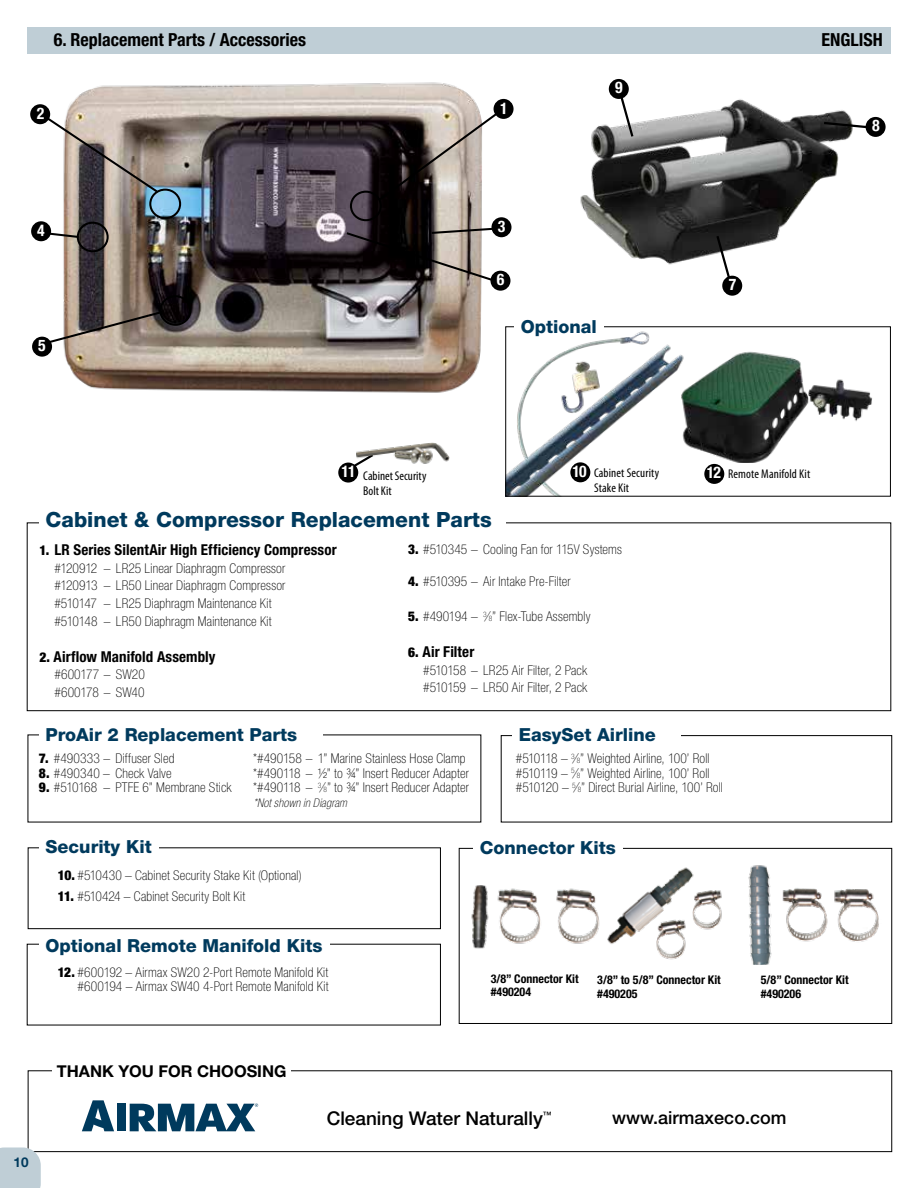
<style>
.page{position:relative;width:918px;height:1188px;background:#fff}
.page>*{position:absolute;margin:0;border:0;box-sizing:border-box;transform-origin:0 0}
.t1{font:800 21px "Helvetica Neue LT Pro";color:#003a5d}
.t2{font:500 18.9px "Helvetica Neue LT Pro";color:#000}
.t3{font:800 18px "Helvetica Neue LT Pro";color:#003a5d}
.t4{font:700 condensed 18px "Helvetica Neue LT Pro";color:#000}
.t5{font:500 18px "Helvetica Neue LT Pro";color:#000}
.t6{font:700 16.35px "Helvetica Neue LT Pro";color:#000}
.t7{font:700 condensed 16.05px "Helvetica Neue LT Pro";color:#fff}
.t8{font:700 condensed 15px "Helvetica Neue LT Pro";letter-spacing:.005em;color:#000}
.t9{font:100 condensed 13.5px/14.5px "Helvetica Neue LT Pro";letter-spacing:.01em;color:#000}
.t10{font:700 13.5px "Helvetica Neue LT Pro";color:#003a5d}
.t11{font:condensed 12.75px/14.9px "Myriad Pro";letter-spacing:.01em;color:#000}
.t12{font:700 condensed 12px/13.5px "Helvetica Neue LT Pro";color:#000}
.t13{font:italic 100 condensed 12px "Helvetica Neue LT Pro";letter-spacing:.015em;color:#000}
.s1{font-weight:900}
.s2{font-size:7.35px}
.s3{font-weight:900;font-size:13.5px}
</style>
<div class="page">
<img style="left:580px;top:87px;width:272px;height:178px">
<div style="left:27px;top:27px;width:864px;height:27px;background:#bfced6"></div>
<div style="left:28px;top:1071px;width:864px;height:81px;border:1px solid #000"></div>
<div style="left:52px;top:1065px;width:239px;height:17px;background:#fff"></div>
<div style="left:27px;top:523px;width:864px;height:188px;border:1px solid #000"></div>
<div style="left:39px;top:512px;width:467px;height:16px;background:#fff"></div>
<svg style="left:616px;top:85px;width:19px;height:54px"></svg>
<div style="left:609px;top:79px;width:20px;height:20px;background:#000;border-radius:50%"></div>
<div style="left:459px;top:848px;width:433px;height:176px;border:1px solid #000"></div>
<div style="left:473px;top:841px;width:150px;height:14px;background:#fff"></div>
<img style="left:607px;top:867px;width:115px;height:93px">
<img style="left:748px;top:865px;width:131px;height:99px">
<svg style="left:715px;top:233px;width:19px;height:50px"></svg>
<div style="left:722px;top:276px;width:20px;height:20px;background:#000;border-radius:50%"></div>
<div style="left:866px;top:117px;width:20px;height:20px;background:#000;border-radius:50%"></div>
<img style="left:506px;top:888px;width:94px;height:56px">
<img style="left:471px;top:885px;width:35px;height:64px">
<div style="left:28px;top:848px;width:413px;height:81px;border:1px solid #000"></div>
<div style="left:39px;top:840px;width:119px;height:17px;background:#fff"></div>
<svg style="left:344px;top:462px;width:15px;height:11px"></svg>
<img style="left:355px;top:442px;width:95px;height:26px">
<div style="left:338px;top:463px;width:20px;height:20px;background:#000;border-radius:50%"></div>
<img style="left:505px;top:326px;width:184px;height:170px">
<div style="left:570px;top:462px;width:20px;height:20px;background:#000;border-radius:50%"></div>
<div style="left:704px;top:464px;width:20px;height:20px;background:#000;border-radius:50%"></div>
<div style="left:514px;top:318px;width:90px;height:16px;background:#fff"></div>
<img style="left:666px;top:349px;width:206px;height:114px">
<img style="left:30px;top:82px;width:493px;height:328px">
<div style="left:159px;top:295px;width:32px;height:31px;border:2px solid #000;border-radius:50%"></div>
<div style="left:77px;top:222px;width:32px;height:30px;border:2px solid #000;border-radius:50%"></div>
<div style="left:491px;top:217px;width:21px;height:20px;background:#000;border-radius:50%"></div>
<div style="left:350px;top:191px;width:32px;height:30px;border:2px solid #000;border-radius:50%"></div>
<svg style="left:494px;top:99px;width:20px;height:20px"></svg>
<div style="left:30px;top:104px;width:20px;height:20px;background:#000;border-radius:50%"></div>
<div style="left:490px;top:271px;width:21px;height:20px;background:#000;border-radius:50%"></div>
<div style="left:31px;top:221px;width:20px;height:20px;background:#000;border-radius:50%"></div>
<div style="left:149px;top:189px;width:32px;height:30px;border:2px solid #000;border-radius:50%"></div>
<svg style="left:32px;top:337px;width:20px;height:20px"></svg>
<div style="left:117px;top:1104px;width:9px;height:27px;background:#003a5d"></div>
<svg style="left:82px;top:1100px;width:32px;height:31px"></svg>
<svg style="left:130px;top:1104px;width:128px;height:27px"></svg>
<div style="left:0;top:1148px;width:41px;height:40px;background:#bfced6"></div>
<svg style="left:822px;top:120px;width:47px;height:12px"></svg>
<svg style="left:377px;top:102px;width:133px;height:100px"></svg>
<svg style="left:37px;top:107px;width:123px;height:87px"></svg>
<svg style="left:344px;top:220px;width:161px;height:66px;background:#605958"></svg>
<svg style="left:47px;top:224px;width:34px;height:15px"></svg>
<svg style="left:36px;top:310px;width:128px;height:41px"></svg>
<h3 class="t4" style="left:54px;top:29px;width:253px">6. Replacement Parts / Accessories</h3>
<h3 class="t4" style="left:822px;top:29px;width:63px">ENGLISH</h3>
<p class="t7" style="left:615px;top:78px;width:9px">9</p>
<h3 class="t3" style="left:521px;top:316px;width:78px">Optional</h3>
<p class="t7" style="left:729px;top:275px;width:9px">7</p>
<p class="t7" style="left:342px;top:462px;width:16px">11</p>
<p class="t7" style="left:572px;top:461px;width:16px">10</p>
<p class="t7" style="left:707px;top:463px;width:16px">12</p>
<p class="t11" style="left:594px;top:466px;width:66px">Cabinet Security<br>Stake Kit</p>
<p class="t11" style="left:728px;top:466px;width:84px">Remote Manifold Kit</p>
<p class="t11" style="left:363px;top:468px;width:65px">Cabinet Security<br>Bolt Kit</p>
<h1 class="t1" style="left:46px;top:507px;width:448px">Cabinet &amp; Compressor Replacement Parts</h1>
<p class="t9" style="left:408px;top:542px;width:215px"><span class="s1">3.</span> #510345 – Cooling Fan for 115V Systems</p>
<p class="t9" style="left:408px;top:574px;width:164px"><span class="s1">4.</span> #510395 – Air Intake Pre-Filter</p>
<p class="t9" style="left:408px;top:609px;width:184px"><span class="s1">5.</span> #490194 – <sup>3</sup>⁄<span class="s2">8</span>” Flex-Tube Assembly</p>
<p class="t8" style="left:408px;top:643px;width:68px"><span class="s3">6.</span> Air Filter</p>
<p class="t9" style="left:423px;top:661px;width:166px;line-height:17.5px">#510158 – LR25 Air Filter, 2 Pack #510159 – LR50 Air Filter, 2 Pack</p>
<p class="t8" style="left:39px;top:541px;width:299px"><span class="s3">1.</span> LR Series SilentAir High Efficiency Compressor</p>
<p class="t9" style="left:54px;top:559px;width:233px;line-height:17.5px">#120912 – LR25 Linear Diaphragm Compressor #120913 – LR50 Linear Diaphragm Compressor #510147 – LR25 Diaphragm Maintenance Kit #510148 – LR50 Diaphragm Maintenance Kit</p>
<p class="t8" style="left:39px;top:648px;width:178px"><span class="s3">2.</span> Airflow Manifold Assembly</p>
<p class="t9" style="left:54px;top:666px;width:92px;line-height:17.2px">#600177 – SW20 #600178 – SW40</p>
<h3 class="t3" style="left:46px;top:724px;width:253px">ProAir 2 Replacement Parts</h3>
<h3 class="t3" style="left:519px;top:724px;width:139px">EasySet Airline</h3>
<p class="t9" style="left:39px;top:751px;width:137px"><span class="s1">7.</span> #490333 – Diffuser Sled</p>
<p class="t9" style="left:39px;top:766px;width:134px"><span class="s1">8.</span> #490340 – Check Valve</p>
<p class="t9" style="left:39px;top:780px;width:194px"><span class="s1">9.</span> #510168 – PTFE 6” Membrane Stick</p>
<p class="t9" style="left:516px;top:751px;width:209px">#510118 – <sup>3</sup>⁄<span class="s2">8</span>” Weighted Airline, 100’ Roll #510119 – <sup>5</sup>⁄<span class="s2">8</span>” Weighted Airline, 100’ Roll #510120 – <sup>5</sup>⁄<span class="s2">8</span>” Direct Burial Airline, 100’ Roll</p>
<p class="t9" style="left:253px;top:751px;width:217px">*#490158 – 1” Marine Stainless Hose Clamp *#490118 – ½” to ¾” Insert Reducer Adapter *#490118 – <sup>3</sup>⁄<span class="s2">8</span>” to ¾” Insert Reducer Adapter</p>
<p class="t13" style="left:253px;top:796px;width:95px">*Not shown in Diagram</p>
<h3 class="t3" style="left:46px;top:836px;width:108px">Security Kit</h3>
<p class="t9" style="left:58px;top:868px;width:245px"><span class="s1">10.</span> #510430 – Cabinet Security Stake Kit (Optional)</p>
<p class="t9" style="left:58px;top:889px;width:189px"><span class="s1">11.</span> #510424 – Cabinet Security Bolt Kit</p>
<h3 class="t3" style="left:46px;top:935px;width:278px">Optional Remote Manifold Kits</h3>
<p class="t9" style="left:58px;top:965px;width:272px;text-align:right"><span class="s1">12.</span> #600192 – Airmax SW20 2-Port Remote Manifold Kit #600194 – Airmax SW40 4-Port Remote Manifold Kit</p>
<h3 class="t3" style="left:480px;top:837px;width:138px">Connector Kits</h3>
<p class="t12" style="left:491px;top:972px;width:89px">3/8” Connector Kit #490204</p>
<p class="t12" style="left:597px;top:973px;width:125px">3/8” to 5/8” Connector Kit #490205</p>
<p class="t12" style="left:761px;top:974px;width:89px">5/8” Connector Kit #490206</p>
<p class="t6" style="left:57px;top:1061px;width:231px">THANK YOU FOR CHOOSING</p>
<p class="t10" style="left:14px;top:1154px;width:17px">10</p>
<h2 class="t2" style="left:327px;top:1107px;width:226px">Cleaning Water Naturally<sup>™</sup></h2>
<h3 class="t5" style="left:612px;top:1107px;width:176px">www.airmaxeco.com</h3>
</div>
